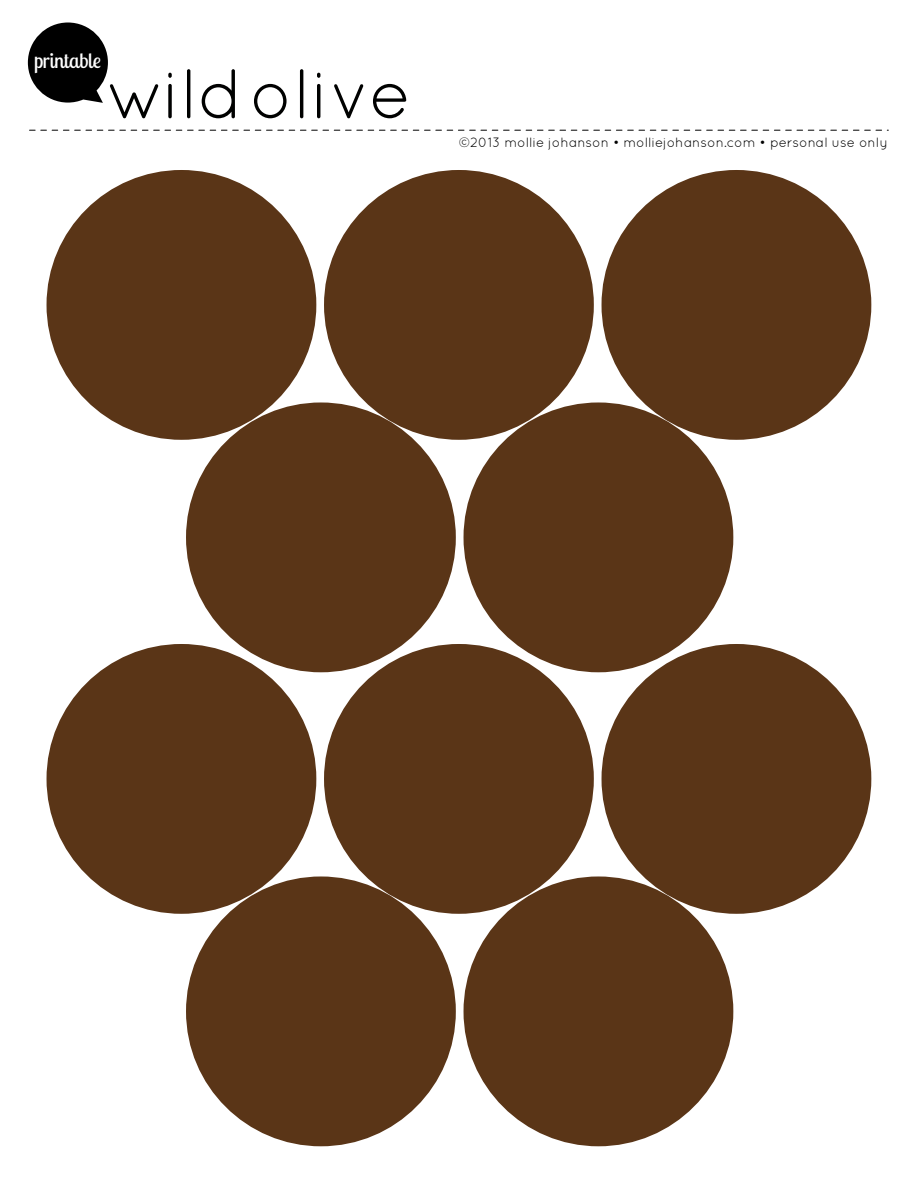
<style>
.page{position:relative;width:918px;height:1188px;background:#fff}
.page>*{position:absolute;margin:0;border:0;box-sizing:border-box;transform-origin:0 0}
.t1{font:70.2px "Quicksand";color:#000100}
.t2{font:21px "Lobster Two";color:#fff}
.t3{font:13.5px "Quicksand";color:#000100}
</style>
<div class="page">
<div style="left:47px;top:170px;width:269px;height:270px;background:#5a3517;border-radius:50%"></div>
<div style="left:324px;top:170px;width:270px;height:270px;background:#5a3517;border-radius:50%"></div>
<div style="left:602px;top:170px;width:269px;height:270px;background:#5a3517;border-radius:50%"></div>
<div style="left:186px;top:402px;width:270px;height:270px;background:#5a3517;border-radius:50%"></div>
<div style="left:464px;top:402px;width:269px;height:270px;background:#5a3517;border-radius:50%"></div>
<div style="left:47px;top:644px;width:269px;height:270px;background:#5a3517;border-radius:50%"></div>
<div style="left:324px;top:644px;width:270px;height:270px;background:#5a3517;border-radius:50%"></div>
<div style="left:602px;top:644px;width:269px;height:270px;background:#5a3517;border-radius:50%"></div>
<div style="left:186px;top:876px;width:270px;height:270px;background:#5a3517;border-radius:50%"></div>
<div style="left:464px;top:876px;width:269px;height:270px;background:#5a3517;border-radius:50%"></div>
<svg style="left:28px;top:23px;width:80px;height:80px"></svg>
<svg style="left:30px;top:130px;width:858px;height:1px"></svg>
<h2 class="t2" style="left:34px;top:47px;width:68px">printable</h2>
<h1 class="t1" style="left:106px;top:54px;width:308px">wildolive</h1>
<p class="t3" style="left:459px;top:134px;width:431px">©2013 mollie johanson • molliejohanson.com • personal use only</p>
</div>
